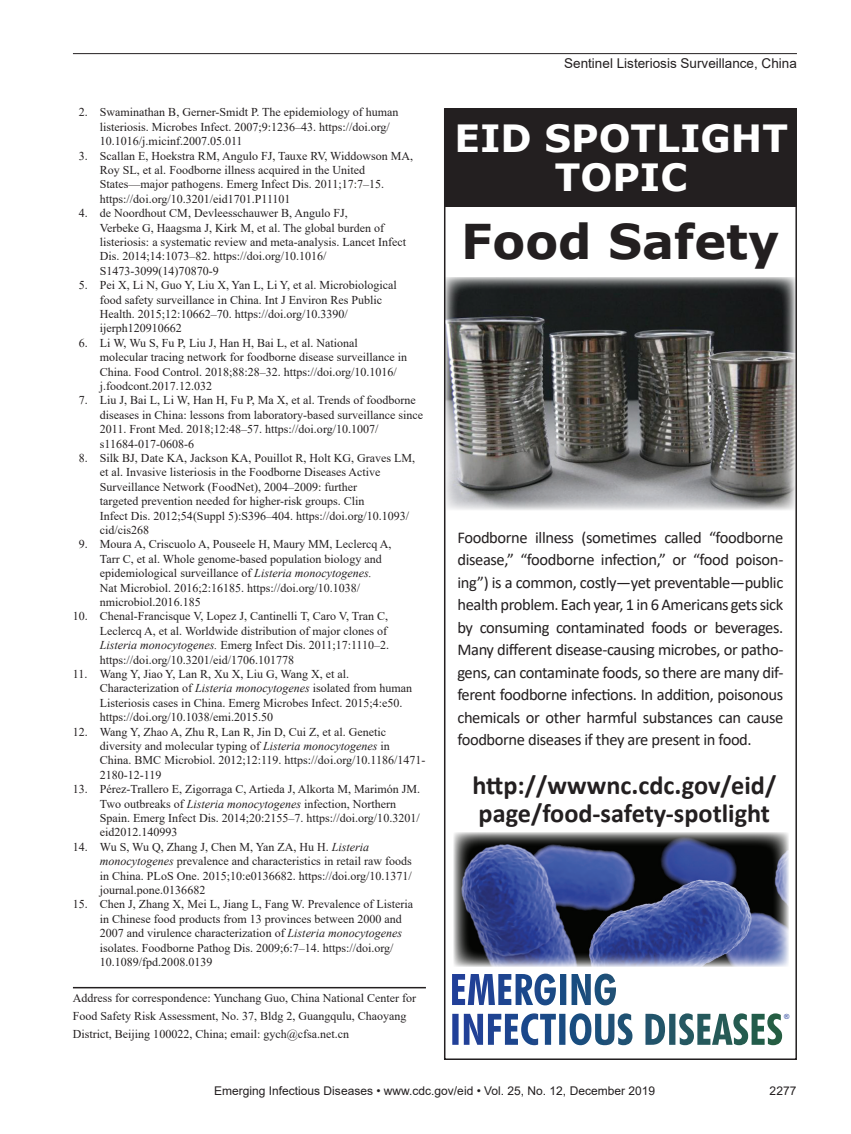
<style>
.page{position:relative;width:851px;height:1134px;background:#fff}
.page>*{position:absolute;margin:0;border:0;box-sizing:border-box;transform-origin:0 0}
.t1{font:700 47.85px "Verdana";color:#231f20}
.t2{font:700 37.5px/39px "Verdana";color:#fff;text-align:center}
.t3{font:700 26.25px/28.5px "Calibri";color:#231f20}
.t4{font:16.5px/22.5px "Calibri";letter-spacing:-.025em;color:#231f20;text-align:justify}
.Running_Head{font:13.5px "Arial";color:#231f20}
.References{font:12px/14.4px "Times New Roman";color:#231f20}
.Correspondence{font:12px/18px "Times New Roman";color:#231f20}
.t5{font:12px "Arial";color:#231f20}
.t6{font:7.2px "Arial";color:#223f99}
.s1{font-style:italic}
</style>
<div class="page">
<hr style="left:73px;top:53px;width:723px;height:1px;background:#231f20">
<hr style="left:73px;top:987px;width:353px;height:1px;background:#231f20">
<div style="left:445px;top:108px;width:351px;height:99px;background:#231f20"></div>
<img style="left:445px;top:277px;width:350px;height:233px">
<svg style="left:452px;top:974px;width:330px;height:71px"></svg>
<img style="left:453px;top:833px;width:335px;height:134px">
<p class="References" style="left:100px;top:105px;width:300px;text-indent:-21px">2. Swaminathan B, Gerner-Smidt P. The epidemiology of human listeriosis. Microbes Infect. 2007;9:1236–43. https://doi.org/<br>10.1016/j.micinf.2007.05.011</p>
<p class="References" style="left:100px;top:148px;width:315px;text-indent:-21px">3. Scallan E, Hoekstra RM, Angulo FJ, Tauxe RV, Widdowson MA, Roy SL, et al. Foodborne illness acquired in the United States—major pathogens. Emerg Infect Dis. 2011;17:7–15. https://doi.org/10.3201/eid1701.P11101</p>
<p class="References" style="left:100px;top:206px;width:307px;text-indent:-21px">4. de Noordhout CM, Devleesschauwer B, Angulo FJ,<br>Verbeke G, Haagsma J, Kirk M, et al. The global burden of listeriosis: a systematic review and meta-analysis. Lancet Infect Dis. 2014;14:1073–82. https://doi.org/10.1016/ S1473-3099(14)70870-9</p>
<p class="References" style="left:100px;top:278px;width:298px;text-indent:-21px">5. Pei X, Li N, Guo Y, Liu X, Yan L, Li Y, et al. Microbiological food safety surveillance in China. Int J Environ Res Public Health. 2015;12:10662–70. https://doi.org/10.3390/ ijerph120910662</p>
<p class="References" style="left:100px;top:335px;width:308px;text-indent:-21px">6. Li W, Wu S, Fu P, Liu J, Han H, Bai L, et al. National molecular tracing network for foodborne disease surveillance in China. Food Control. 2018;88:28–32. https://doi.org/10.1016/ j.foodcont.2017.12.032</p>
<p class="References" style="left:100px;top:393px;width:324px;text-indent:-21px">7. Liu J, Bai L, Li W, Han H, Fu P, Ma X, et al. Trends of foodborne diseases in China: lessons from laboratory-based surveillance since 2011. Front Med. 2018;12:48–57. https://doi.org/10.1007/ s11684-017-0608-6</p>
<p class="References" style="left:100px;top:450px;width:316px;text-indent:-21px">8. Silk BJ, Date KA, Jackson KA, Pouillot R, Holt KG, Graves LM, et al. Invasive listeriosis in the Foodborne Diseases Active Surveillance Network (FoodNet), 2004–2009: further<br>targeted prevention needed for higher-risk groups. Clin<br>Infect Dis. 2012;54(Suppl 5):S396–404. https://doi.org/10.1093/ cid/cis268</p>
<p class="References" style="left:100px;top:537px;width:293px;text-indent:-21px">9. Moura A, Criscuolo A, Pouseele H, Maury MM, Leclercq A, Tarr C, et al. Whole genome-based population biology and epidemiological surveillance of <span class="s1">Listeria monocytogenes.<br></span>Nat Microbiol. 2016;2:16185. https://doi.org/10.1038/ nmicrobiol.2016.185</p>
<p class="References" style="left:100px;top:609px;width:291px;text-indent:-27px">10. Chenal-Francisque V, Lopez J, Cantinelli T, Caro V, Tran C, Leclercq A, et al. Worldwide distribution of major clones of <span class="s1">Listeria monocytogenes.</span> Emerg Infect Dis. 2011;17:1110–2. https://doi.org/10.3201/eid/1706.101778</p>
<p class="References" style="left:100px;top:666px;width:313px;text-indent:-27px">11. Wang Y, Jiao Y, Lan R, Xu X, Liu G, Wang X, et al.<br>Characterization of <span class="s1">Listeria monocytogenes</span> isolated from human Listeriosis cases in China. Emerg Microbes Infect. 2015;4:e50. https://doi.org/10.1038/emi.2015.50</p>
<p class="References" style="left:100px;top:724px;width:327px;text-indent:-27px">12. Wang Y, Zhao A, Zhu R, Lan R, Jin D, Cui Z, et al. Genetic diversity and molecular typing of <span class="s1">Listeria monocytogenes</span> in<br>China. BMC Microbiol. 2012;12:119. https://doi.org/10.1186/1471- 2180-12-119</p>
<p class="References" style="left:100px;top:782px;width:322px;text-indent:-27px">13. Pérez-Trallero E, Zigorraga C, Artieda J, Alkorta M, Marimón JM.<br>Two outbreaks of <span class="s1">Listeria monocytogenes</span> infection, Northern Spain. Emerg Infect Dis. 2014;20:2155–7. https://doi.org/10.3201/ eid2012.140993</p>
<p class="References" style="left:100px;top:839px;width:313px;text-indent:-27px">14. Wu S, Wu Q, Zhang J, Chen M, Yan ZA, Hu H. <span class="s1">Listeria monocytogenes</span> prevalence and characteristics in retail raw foods in China. PLoS One. 2015;10:e0136682. https://doi.org/10.1371/ journal.pone.0136682</p>
<p class="References" style="left:100px;top:897px;width:314px;text-indent:-27px">15. Chen J, Zhang X, Mei L, Jiang L, Fang W. Prevalence of Listeria in Chinese food products from 13 provinces between 2000 and 2007 and virulence characterization of <span class="s1">Listeria monocytogenes </span>isolates. Foodborne Pathog Dis. 2009;6:7–14. https://doi.org/ 10.1089/fpd.2008.0139</p>
<p class="Correspondence" style="left:73px;top:989px;width:345px">Address for correspondence: Yunchang Guo, China National Center for<br>Food Safety Risk Assessment, No. 37, Bldg 2, Guangqulu, Chaoyang<br>District, Beijing 100022, China; email: gych@cfsa.net.cn</p>
<p class="Running_Head" style="left:564px;top:54px;width:234px">Sentinel Listeriosis Surveillance, China</p>
<p class="t2" style="left:454px;top:118px;width:335px">EID SPOTLIGHT<br>TOPIC</p>
<p class="t1" style="left:461px;top:208px;width:319px">Food Safety</p>
<p class="t4" style="left:457px;top:525px;width:327px">Foodborne illness (sometimes called “foodborne disease,” “foodborne infection,” or “food poison&shy;ing”) is a common, costly—yet preventable—public health problem. Each year, 1 in 6 Americans gets sick by consuming contaminated foods or beverages.<br>Many different disease-causing microbes, or patho&shy;gens, can contaminate foods, so there are many dif&shy;ferent foodborne infections. In addition, poisonous chemicals or other harmful substances can cause foodborne diseases if they are present in food.</p>
<p class="t3" style="left:472px;top:770px;width:305px">http://wwwnc.cdc.gov/eid/ page/food-safety-spotlight</p>
<p class="t6" style="left:784px;top:1011px;width:7px">®</p>
<p class="t5" style="left:214px;top:1083px;width:442px">Emerging Infectious Diseases • www.cdc.gov/eid • Vol. 25, No. 12, December 2019</p>
<p class="t5" style="left:769px;top:1083px;width:28px">2277</p>
</div>
